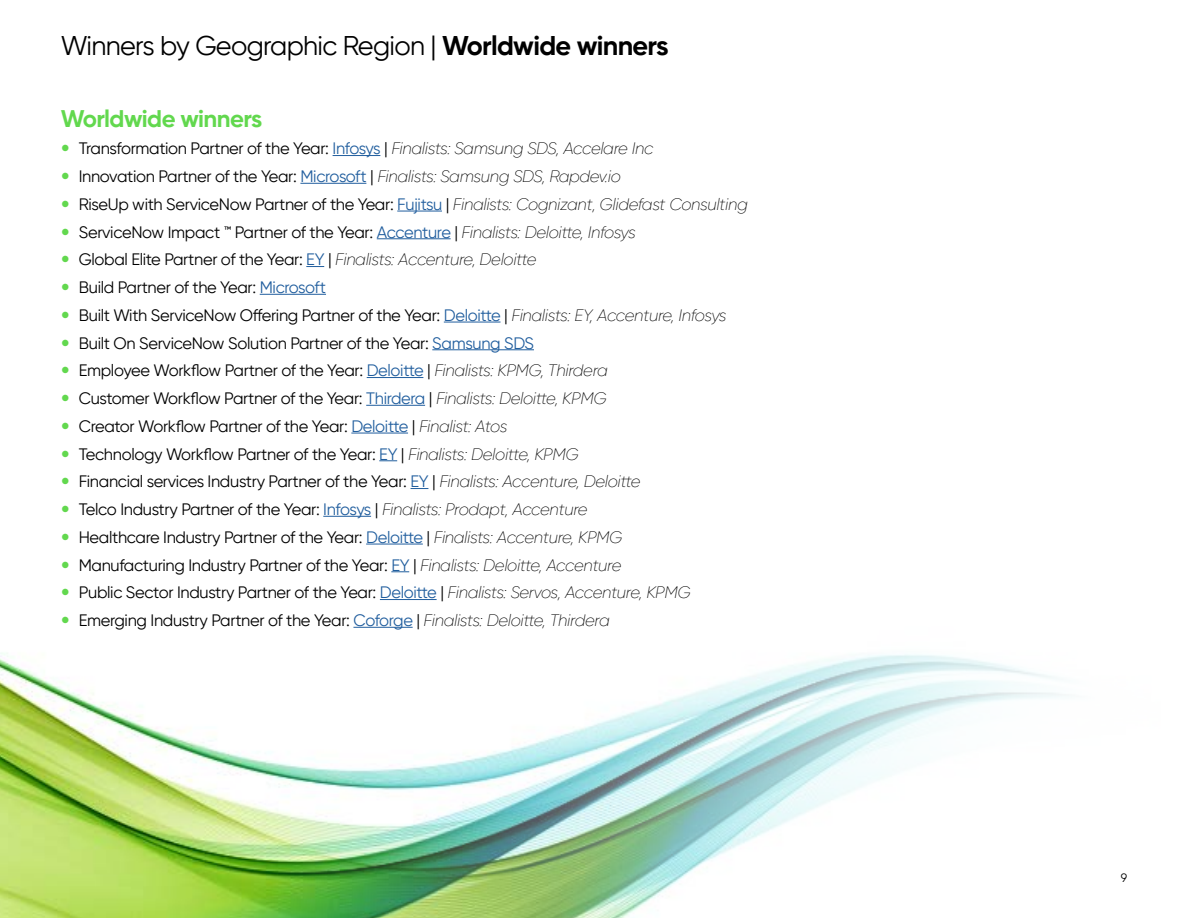
<style>
.page{position:relative;width:1188px;height:918px;background:#fff}
.page>*{position:absolute;margin:0;border:0;box-sizing:border-box;transform-origin:0 0}
.Section_head{font:27px "Gilroy";letter-spacing:-.025em;color:#000}
.B_Head{font:700 24px "Gilroy";letter-spacing:-.025em;color:#62d84e}
.t1{font:16.5px "Gilroy";letter-spacing:-.02em;color:#000}
.t2{font:italic 200 16.5px "Gilroy";letter-spacing:-.025em;color:#000}
.t3{font:12px "Gilroy";color:#000}
.s1{font-weight:700}
.s2{color:#215e9e}
.s3{font-weight:200;font-style:italic}
.s4{font-weight:400;font-style:normal}
.s5{font-weight:400;font-style:normal;color:#215e9e}
</style>
<div class="page">
<img style="left:0;top:571px;width:1066px;height:347px">
<hr style="left:333px;top:155px;width:47px;height:1px;background:#215e9e">
<hr style="left:300px;top:183px;width:66px;height:1px;background:#215e9e">
<hr style="left:397px;top:211px;width:45px;height:1px;background:#215e9e">
<hr style="left:377px;top:238px;width:74px;height:1px;background:#215e9e">
<svg style="left:306px;top:266px;width:18px;height:1px"></svg>
<hr style="left:260px;top:294px;width:66px;height:1px;background:#215e9e">
<hr style="left:444px;top:322px;width:57px;height:1px;background:#215e9e">
<hr style="left:432px;top:349px;width:102px;height:1px;background:#215e9e">
<hr style="left:367px;top:377px;width:56px;height:1px;background:#215e9e">
<hr style="left:366px;top:405px;width:59px;height:1px;background:#215e9e">
<hr style="left:351px;top:433px;width:57px;height:1px;background:#215e9e">
<svg style="left:379px;top:460px;width:18px;height:1px"></svg>
<svg style="left:411px;top:488px;width:17px;height:1px"></svg>
<hr style="left:323px;top:516px;width:48px;height:1px;background:#215e9e">
<hr style="left:366px;top:544px;width:57px;height:1px;background:#215e9e">
<svg style="left:391px;top:571px;width:18px;height:1px"></svg>
<hr style="left:380px;top:599px;width:57px;height:1px;background:#215e9e">
<hr style="left:353px;top:627px;width:60px;height:1px;background:#215e9e">
<svg style="left:62px;top:589px;width:7px;height:7px"></svg>
<svg style="left:62px;top:617px;width:7px;height:6px"></svg>
<p class="Section_head" style="left:61px;top:30px;width:609px">Winners by Geographic Region | <span class="s1">Worldwide winners</span></p>
<p class="B_Head" style="left:61px;top:103px;width:203px">Worldwide winners</p>
<p class="t1" style="left:79px;top:138px;width:576px">Transformation Partner of the Year: <span class="s2">Infosys</span> | <span class="s3">Finalists: Samsung SDS, Accelare Inc</span></p>
<p class="t2" style="left:79px;top:166px;width:544px"><span class="s4">Innovation Partner of the Year:</span> <span class="s5">Microsoft</span> <span class="s4">|</span> Finalists: Samsung SDS, Rapdev.io</p>
<p class="t2" style="left:79px;top:194px;width:671px"><span class="s4">RiseUp with ServiceNow Partner of the Year:</span> <span class="s5">Fujitsu</span> <span class="s4">|</span> Finalists: Cognizant, Glidefast Consulting</p>
<p class="t1" style="left:79px;top:222px;width:559px">ServiceNow Impact ™ Partner of the Year: <span class="s2">Accenture</span> | <span class="s3">Finalists: Deloitte, Infosys</span></p>
<p class="t1" style="left:79px;top:249px;width:459px">Global Elite Partner of the Year: <span class="s2">EY</span> | <span class="s3">Finalists: Accenture, Deloitte</span></p>
<p class="t1" style="left:79px;top:277px;width:249px">Build Partner of the Year: <span class="s2">Microsoft</span></p>
<p class="t1" style="left:79px;top:305px;width:649px">Built With ServiceNow Offering Partner of the Year: <span class="s2">Deloitte</span> | <span class="s3">Finalists: EY, Accenture, Infosys</span></p>
<p class="t1" style="left:79px;top:333px;width:457px">Built On ServiceNow Solution Partner of the Year: <span class="s2">Samsung SDS</span></p>
<p class="t1" style="left:79px;top:360px;width:531px">Employee Workflow Partner of the Year: <span class="s2">Deloitte</span> | <span class="s3">Finalists: KPMG, Thirdera</span></p>
<p class="t1" style="left:79px;top:388px;width:529px">Customer Workflow Partner of the Year: <span class="s2">Thirdera</span> | <span class="s3">Finalists: Deloitte, KPMG</span></p>
<p class="t1" style="left:79px;top:416px;width:430px">Creator Workflow Partner of the Year: <span class="s2">Deloitte</span> | <span class="s3">Finalist: Atos</span></p>
<p class="t1" style="left:79px;top:444px;width:502px">Technology Workflow Partner of the Year: <span class="s2">EY</span> | <span class="s3">Finalists: Deloitte, KPMG</span></p>
<p class="t1" style="left:79px;top:471px;width:564px">Financial services Industry Partner of the Year: <span class="s2">EY</span> | <span class="s3">Finalists: Accenture, Deloitte</span></p>
<p class="t1" style="left:79px;top:499px;width:510px">Telco Industry Partner of the Year: <span class="s2">Infosys</span> | <span class="s3">Finalists: Prodapt, Accenture</span></p>
<p class="t1" style="left:79px;top:527px;width:545px">Healthcare Industry Partner of the Year: <span class="s2">Deloitte</span> | <span class="s3">Finalists: Accenture, KPMG</span></p>
<p class="t1" style="left:79px;top:555px;width:544px">Manufacturing Industry Partner of the Year: <span class="s2">EY</span> | <span class="s3">Finalists: Deloitte, Accenture</span></p>
<p class="t1" style="left:79px;top:582px;width:614px">Public Sector Industry Partner of the Year: <span class="s2">Deloitte</span> | <span class="s3">Finalists: Servos, Accenture, KPMG</span></p>
<p class="t1" style="left:79px;top:610px;width:533px">Emerging Industry Partner of the Year: <span class="s2">Coforge</span> | <span class="s3">Finalists: Deloitte, Thirdera</span></p>
<p class="t3" style="left:1121px;top:871px;width:8px">9</p>
</div>
